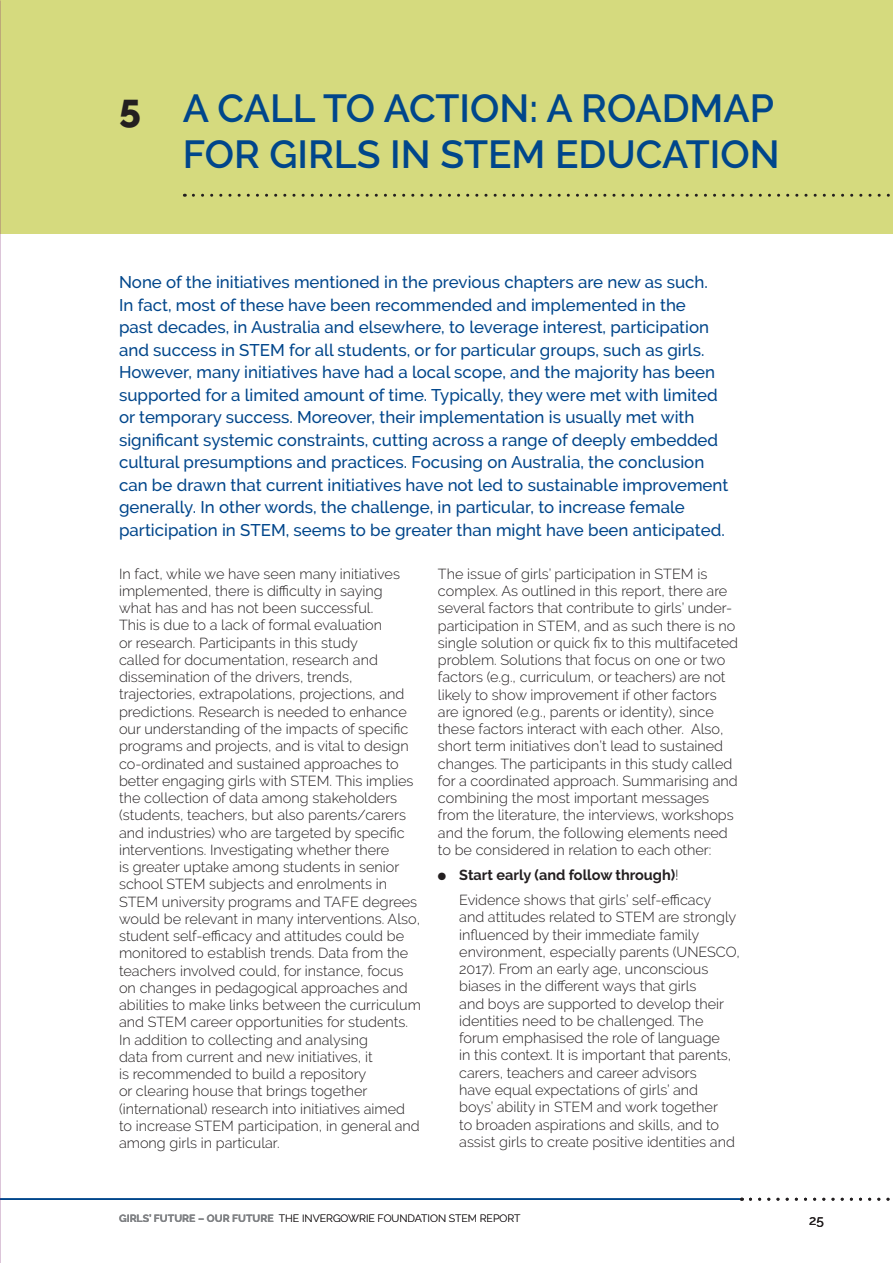
<style>
.page{position:relative;width:893px;height:1263px;background:#fff}
.page>*{position:absolute;margin:0;border:0;box-sizing:border-box;transform-origin:0 0}
.t1{font:600 39px/46.5px "Raleway";color:#00468b;text-align:right}
.t2{font:500 16.8px/22.5px "Raleway";color:#00468b}
.t3{font:300 14.4px/17.2px "Raleway";color:#231f20}
.t4{font:500 13.5px "Raleway";color:#231f20}
.t5{font:300 10.5px "Raleway";color:#231f20}
.s1{font-weight:800;color:#231f20}
.s2{font-weight:700}
.s3{font-weight:700;color:#808285}
</style>
<div class="page">
<div style="left:0;top:0;width:893px;height:234px;background:#d5da7e"></div>
<svg style="left:193px;top:194px;width:697px;height:3px"></svg>
<hr style="left:0;top:1198px;width:740px;height:2px;background:#00468b">
<svg style="left:750px;top:1198px;width:140px;height:3px"></svg>
<svg style="left:0;top:648px;width:1px;height:615px"></svg>
<h1 class="t1" style="left:119px;top:85px;width:662px"><span class="s1">5</span> A CALL TO ACTION: A ROADMAP<br>FOR GIRLS IN STEM EDUCATION</h1>
<p class="t2" style="left:119px;top:271px;width:611px">None of the initiatives mentioned in the previous chapters are new as such.<br>In fact, most of these have been recommended and implemented in the<br>past decades, in Australia and elsewhere, to leverage interest, participation and success in STEM for all students, or for particular groups, such as girls.<br>However, many initiatives have had a local scope, and the majority has been supported for a limited amount of time. Typically, they were met with limited or temporary success. Moreover, their implementation is usually met with significant systemic constraints, cutting across a range of deeply embedded cultural presumptions and practices. Focusing on Australia, the conclusion can be drawn that current initiatives have not led to sustainable improvement generally. In other words, the challenge, in particular, to increase female participation in STEM, seems to be greater than might have been anticipated.</p>
<p class="t3" style="left:119px;top:565px;width:303px">In fact, while we have seen many initiatives implemented, there is difficulty in saying<br>what has and has not been successful.<br>This is due to a lack of formal evaluation<br>or research. Participants in this study<br>called for documentation, research and dissemination of the drivers, trends, trajectories, extrapolations, projections, and predictions. Research is needed to enhance our understanding of the impacts of specific programs and projects, and is vital to design co-ordinated and sustained approaches to better engaging girls with STEM. This implies the collection of data among stakeholders (students, teachers, but also parents/carers and industries) who are targeted by specific interventions. Investigating whether there<br>is greater uptake among students in senior school STEM subjects and enrolments in STEM university programs and TAFE degrees would be relevant in many interventions. Also, student self-efficacy and attitudes could be monitored to establish trends. Data from the teachers involved could, for instance, focus on changes in pedagogical approaches and abilities to make links between the curriculum and STEM career opportunities for students.<br>In addition to collecting and analysing<br>data from current and new initiatives, it<br>is recommended to build a repository<br>or clearing house that brings together (international) research into initiatives aimed to increase STEM participation, in general and among girls in particular.</p>
<p class="t3" style="left:438px;top:565px;width:302px">The issue of girls’ participation in STEM is complex. As outlined in this report, there are several factors that contribute to girls’ under&shy;participation in STEM, and as such there is no single solution or quick fix to this multifaceted problem. Solutions that focus on one or two factors (e.g., curriculum, or teachers) are not likely to show improvement if other factors are ignored (e.g., parents or identity), since these factors interact with each other. Also, short term initiatives don’t lead to sustained changes. The participants in this study called for a coordinated approach. Summarising and combining the most important messages from the literature, the interviews, workshops and the forum, the following elements need to be considered in relation to each other:</p>
<p class="t3" style="left:459px;top:863px;width:254px;line-height:24.8px;text-indent:-21px">● <span class="s2">Start early (and follow through)</span>!<br>Evidence shows that girls’ self-efficacy</p>
<p class="t3" style="left:459px;top:909px;width:282px">and attitudes related to STEM are strongly influenced by their immediate family environment, especially parents (UNESCO, 2017). From an early age, unconscious biases in the different ways that girls<br>and boys are supported to develop their identities need to be challenged. The forum emphasised the role of language<br>in this context. It is important that parents, carers, teachers and career advisors<br>have equal expectations of girls’ and<br>boys’ ability in STEM and work together<br>to broaden aspirations and skills, and to assist girls to create positive identities and</p>
<p class="t5" style="left:119px;top:1212px;width:403px"><span class="s3">GIRLS’ FUTURE – OUR FUTURE</span> THE INVERGOWRIE FOUNDATION STEM REPORT</p>
<p class="t4" style="left:809px;top:1212px;width:16px">25</p>
</div>
